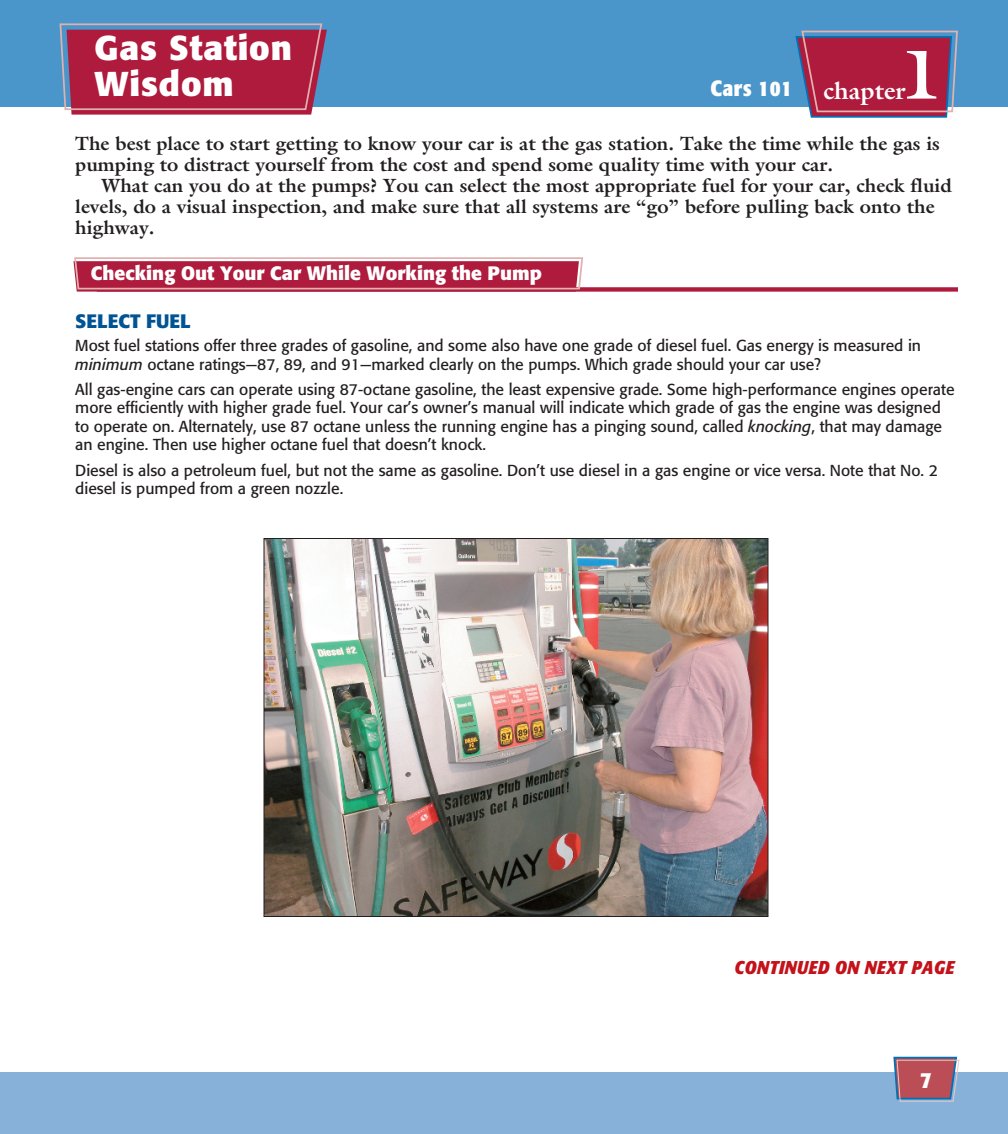
<style>
.page{position:relative;width:1008px;height:1134px;background:#fff}
.page>*{position:absolute;margin:0;border:0;box-sizing:border-box;transform-origin:0 0}
.t1{font:700 70px "Galliard";color:#fff}
.t2{font:700 34.12px/36.4px "Formata";letter-spacing:.025em;color:#fff}
.t3{font:700 24.5px "Galliard";color:#fff}
.t4{font:700 condensed 22.75px "Formata";color:#fff}
.t5{font:700 condensed 21.88px "Formata";letter-spacing:.025em;color:#fff}
.t6{font:700 19.25px/21px "Galliard Std";color:#231f20}
.t7{font:700 19.25px "Formata";color:#fff}
.t8{font:700 19.25px "Formata";color:#015494}
.t9{font:italic 700 condensed 18.38px "Formata";letter-spacing:.025em;color:#c4121a}
.t10{font:15.75px/18.4px "Formata";color:#231f20}
.s1{font-style:italic}
</style>
<div class="page">
<div style="left:0;top:0;width:1008px;height:107px;background:#4a95ca"></div>
<svg style="left:795px;top:31px;width:163px;height:87px;background:#9d395c"></svg>
<div style="left:0;top:1072px;width:1008px;height:62px;background:#88b1d9"></div>
<svg style="left:893px;top:1057px;width:66px;height:45px;background:#a46677"></svg>
<svg style="left:60px;top:23px;width:267px;height:92px;background:#a73052"></svg>
<div style="left:97px;top:287px;width:860px;height:5px;background:#ae1b3d"></div>
<svg style="left:74px;top:257px;width:510px;height:35px;background:#b93d58"></svg>
<img style="left:266px;top:540px;width:500px;height:375px">
<h2 class="t2" style="left:94px;top:32px;width:199px">Gas Station<br>Wisdom</h2>
<h1 class="t1" style="left:901px;top:48px;width:44px">1</h1>
<h3 class="t5" style="left:710px;top:80px;width:83px">Cars 101</h3>
<h3 class="t3" style="left:823px;top:81px;width:84px">chapter</h3>
<p class="t6" style="left:75px;top:135px;width:866px">The best place to start getting to know your car is at the gas station. Take the time while the gas is pumping to distract yourself from the cost and spend some quality time with your car.</p>
<p class="t6" style="left:75px;top:177px;width:878px;text-indent:26px">What can you do at the pumps? You can select the most appropriate fuel for your car, check fluid levels, do a visual inspection, and make sure that all systems are “go” before pulling back onto the highway.</p>
<p class="t7" style="left:91px;top:264px;width:452px">Checking Out Your Car While Working the Pump</p>
<p class="t8" style="left:75px;top:312px;width:117px">SELECT FUEL</p>
<p class="t10" style="left:75px;top:338px;width:847px">Most fuel stations offer three grades of gasoline, and some also have one grade of diesel fuel. Gas energy is measured in <span class="s1">minimum</span> octane ratings—87, 89, and 91—marked clearly on the pumps. Which grade should your car use?</p>
<p class="t10" style="left:75px;top:382px;width:881px">All gas-engine cars can operate using 87-octane gasoline, the least expensive grade. Some high-performance engines operate more efficiently with higher grade fuel. Your car’s owner’s manual will indicate which grade of gas the engine was designed to operate on. Alternately, use 87 octane unless the running engine has a pinging sound, called <span class="s1">knocking</span>, that may damage an engine. Then use higher octane fuel that doesn’t knock.</p>
<p class="t10" style="left:75px;top:462px;width:864px">Diesel is also a petroleum fuel, but not the same as gasoline. Don’t use diesel in a gas engine or vice versa. Note that No. 2 diesel is pumped from a green nozzle.</p>
<p class="t9" style="left:734px;top:960px;width:222px">CONTINUED ON NEXT PAGE</p>
<h3 class="t4" style="left:920px;top:1070px;width:13px">7</h3>
</div>
